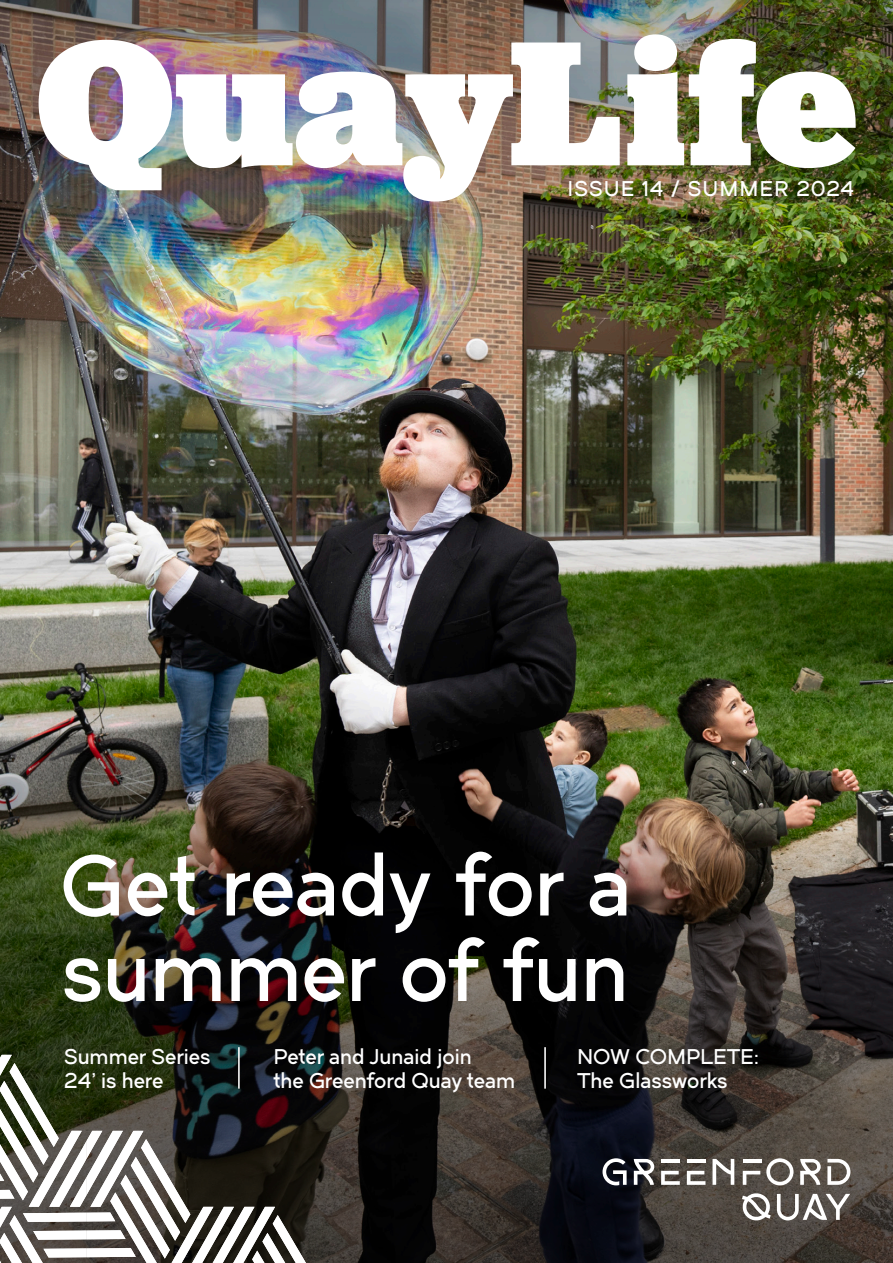
<style>
.page{position:relative;width:893px;height:1263px;background:#fff}
.page>*{position:absolute;margin:0;border:0;box-sizing:border-box;transform-origin:0 0}
.t1{font:900 184.95px "Jubilat";letter-spacing:.005em;color:#fff}
.t2{font:84px/85.5px "Dual 600";letter-spacing:-.005em;color:#fff}
.t3{font:21px/24px "Dual 600";color:#fff}
.t4{font:21px "Dual 600";letter-spacing:.045em;color:#fff}
</style>
<div class="page">
<img style="left:0;top:303px;width:893px;height:265px">
<img style="left:0;top:0;width:893px;height:303px">
<img style="left:0;top:568px;width:893px;height:695px">
<svg style="left:743px;top:1171px;width:17px;height:14px"></svg>
<hr style="left:743px;top:1159px;width:18px;height:3px;background:#fff">
<svg style="left:766px;top:1158px;width:27px;height:27px"></svg>
<svg style="left:712px;top:1159px;width:22px;height:26px"></svg>
<svg style="left:634px;top:1159px;width:20px;height:26px"></svg>
<svg style="left:742px;top:1192px;width:29px;height:30px"></svg>
<svg style="left:800px;top:1159px;width:21px;height:26px"></svg>
<svg style="left:602px;top:1158px;width:25px;height:27px"></svg>
<svg style="left:827px;top:1159px;width:23px;height:26px"></svg>
<svg style="left:777px;top:1194px;width:73px;height:26px"></svg>
<hr style="left:661px;top:1159px;width:19px;height:3px;background:#fff">
<svg style="left:661px;top:1171px;width:19px;height:14px"></svg>
<hr style="left:687px;top:1159px;width:18px;height:3px;background:#fff">
<svg style="left:687px;top:1171px;width:18px;height:14px"></svg>
<svg style="left:0;top:1055px;width:306px;height:208px"></svg>
<hr style="left:238px;top:1047px;width:2px;height:42px;background:#fff">
<hr style="left:544px;top:1047px;width:2px;height:42px;background:#fff">
<p class="t1" style="left:36px;top:-18px;width:822px">QuayLife</p>
<p class="t4" style="left:567px;top:175px;width:288px">ISSUE 14 / SUMMER 2024</p>
<p class="t2" style="left:60px;top:842px;width:573px">Get ready for a summer of fun</p>
<p class="t3" style="left:273px;top:1044px;width:243px">Peter and Junaid join<br>the Greenford Quay team</p>
<p class="t3" style="left:64px;top:1044px;width:148px">Summer Series<br>24’ is here</p>
<p class="t3" style="left:577px;top:1044px;width:183px">NOW COMPLETE:<br>The Glassworks</p>
</div>
